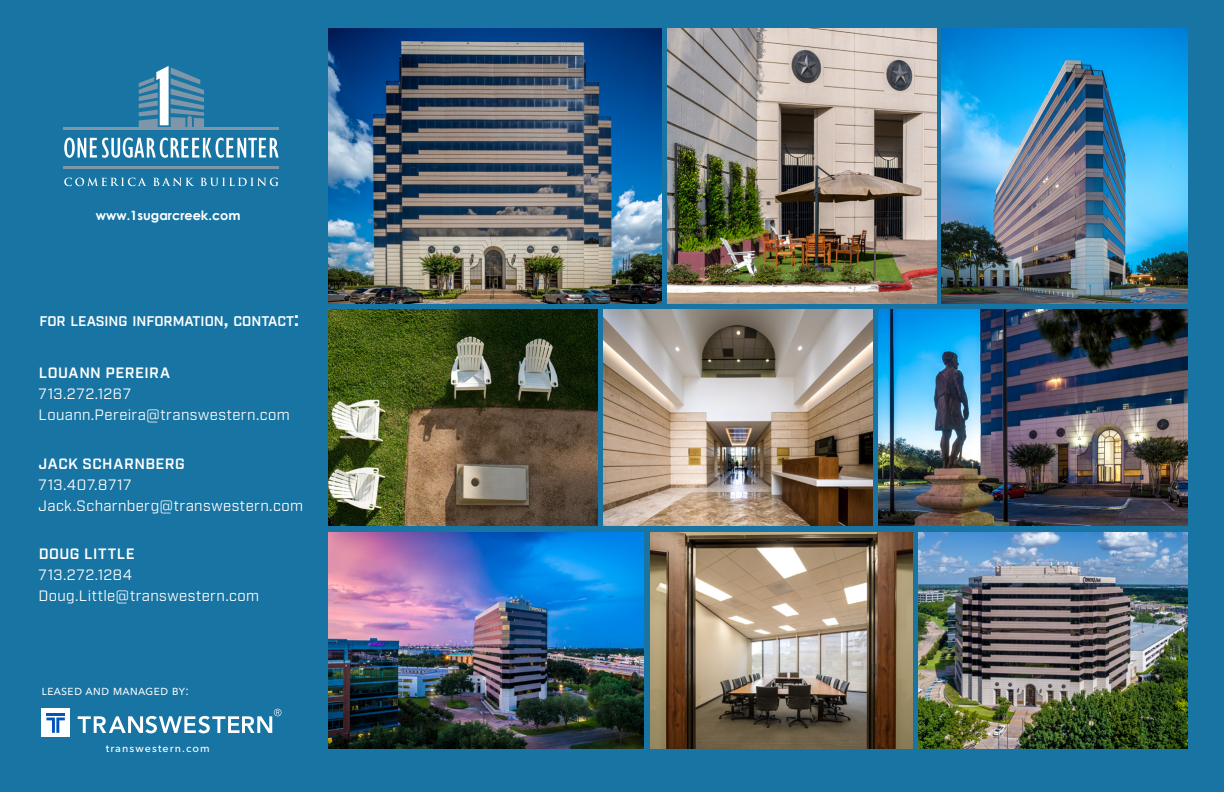
<style>
.page{position:relative;width:1224px;height:792px;background:#1774a3}
.page>*{position:absolute;margin:0;border:0;box-sizing:border-box;transform-origin:0 0}
.t1{font:15px/21px "Industry";letter-spacing:.035em;color:#fff}
.t2{font:600 15px "Industry";letter-spacing:.035em;color:#fff}
.t3{font:600 14px "Industry";color:#fff}
.t4{font:13.5px "Avenir Next LT Pro";color:#fff}
.t5{font:700 12.9px "Century Gothic";color:#fff}
.t6{font:500 10.8px "Avenir Next LT Pro";letter-spacing:.1em;color:#fff}
.s1{font-size:20px}
</style>
<div class="page">
<svg style="left:64px;top:138px;width:215px;height:20px"></svg>
<svg style="left:64px;top:178px;width:82px;height:8px"></svg>
<svg style="left:153px;top:178px;width:41px;height:8px"></svg>
<svg style="left:200px;top:178px;width:79px;height:8px"></svg>
<hr style="left:64px;top:127px;width:215px;height:3px;background:#7e96a8">
<hr style="left:64px;top:166px;width:215px;height:2px;background:#7e96a8">
<svg style="left:139px;top:66px;width:65px;height:61px"></svg>
<div style="left:42px;top:709px;width:28px;height:28px;background:#fff"></div>
<svg style="left:46px;top:718px;width:19px;height:15px"></svg>
<hr style="left:46px;top:713px;width:19px;height:3px;background:#0055b8">
<svg style="left:78px;top:709px;width:204px;height:24px"></svg>
<img style="left:328px;top:29px;width:333px;height:275px">
<img style="left:328px;top:533px;width:316px;height:216px">
<img style="left:328px;top:310px;width:270px;height:216px">
<img style="left:941px;top:29px;width:247px;height:275px">
<img style="left:604px;top:310px;width:269px;height:216px">
<img style="left:650px;top:533px;width:263px;height:216px">
<img style="left:667px;top:29px;width:270px;height:275px">
<img style="left:879px;top:310px;width:309px;height:216px">
<img style="left:919px;top:533px;width:269px;height:216px">
<p class="t5" style="left:96px;top:206px;width:146px">www.1sugarcreek.com</p>
<p class="t3" style="left:39px;top:313px;width:261px">FOR LEASING INFORMATION<span class="s1">,</span> CONTACT<span class="s1">:</span></p>
<p class="t2" style="left:39px;top:364px;width:133px">LOUANN PEREIRA</p>
<p class="t1" style="left:39px;top:384px;width:253px">713.272.1267<br>Louann.Pereira@transwestern.com</p>
<p class="t2" style="left:39px;top:455px;width:148px">JACK SCHARNBERG</p>
<p class="t1" style="left:39px;top:474px;width:266px">713.407.8717<br>Jack.Scharnberg@transwestern.com</p>
<p class="t2" style="left:39px;top:545px;width:98px">DOUG LITTLE</p>
<p class="t1" style="left:39px;top:565px;width:222px">713.272.1284<br>Doug.Little@transwestern.com</p>
<p class="t4" style="left:42px;top:682px;width:149px">leased and managed by:</p>
<p class="t6" style="left:106px;top:742px;width:106px">transwestern.com</p>
</div>
